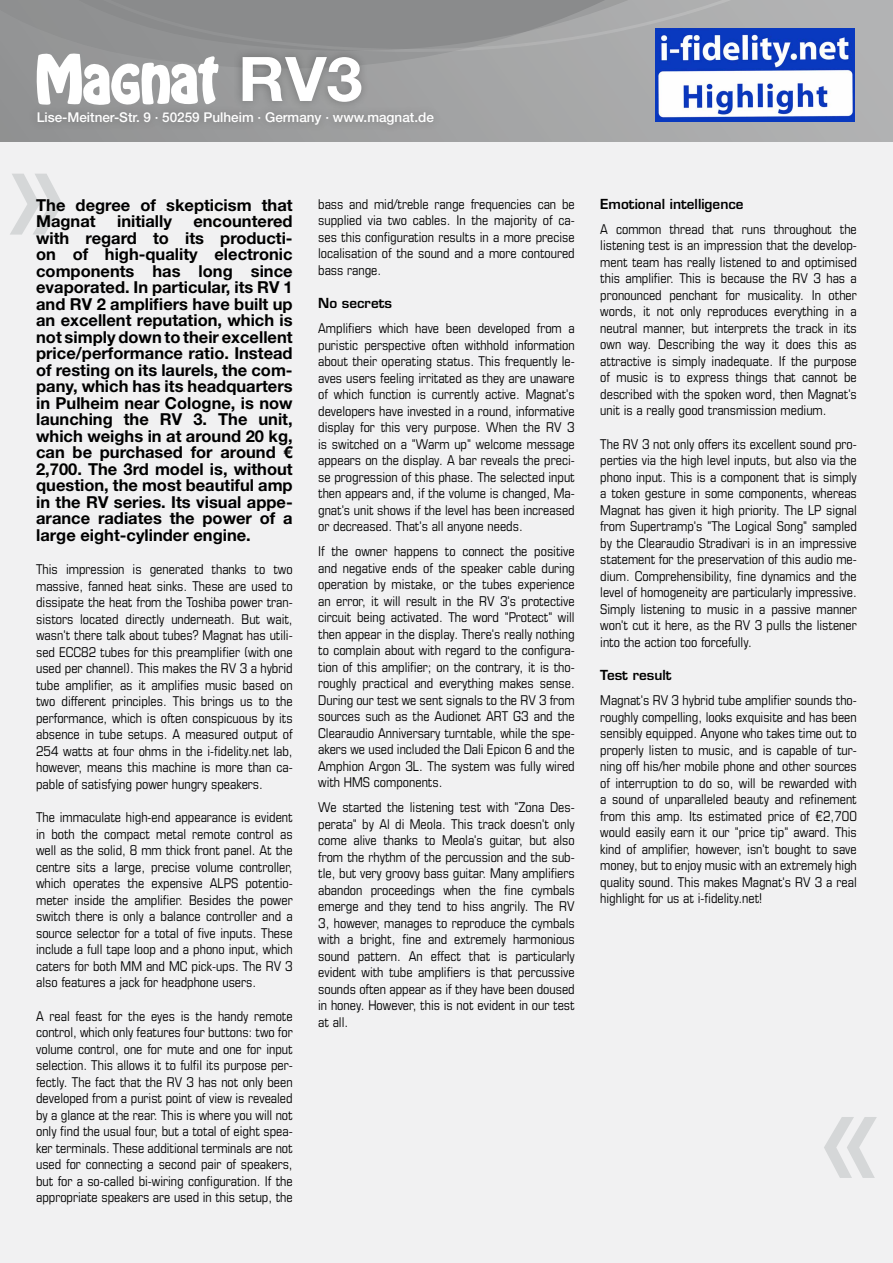
<style>
.page{position:relative;width:893px;height:1263px;background:#fff}
.page>*{position:absolute;margin:0;border:0;box-sizing:border-box;transform-origin:0 0}
.t1{font:700 61.5px "Helvetica Neue LT Std";color:#fff;scale:1.06 1}
.t2{font:700 16.5px/16.5px "Helvetica Neue LT Std";color:#000}
.t3{font:condensed 13.5px/16.5px "Eurostile LT Std";color:#000;text-align:justify}
.t4{font:500 13.5px "Helvetica Neue LT Std";color:#fff}
.t5{font:600 13.5px "Eurostile LT Std";color:#000}
</style>
<div class="page">
<svg style="left:0;top:0;width:893px;height:142px;background:#9c9d9f"></svg>
<div style="left:0;top:142px;width:893px;height:1121px;background:#f1f1f2"></div>
<div style="left:28px;top:103px;width:415px;height:31px;background:#949596"></div>
<img style="left:656px;top:28px;width:199px;height:93px">
<svg style="left:37px;top:54px;width:181px;height:51px"></svg>
<svg style="left:10px;top:174px;width:53px;height:61px"></svg>
<svg style="left:824px;top:1117px;width:53px;height:61px"></svg>
<div style="left:233px;top:47px;width:138px;height:64px;background:#000;opacity:.25"></div>
<h1 class="t1" style="left:238px;top:41px;width:119px">RV3</h1>
<p class="t4" style="left:37px;top:109px;width:399px">Lise-Meitner-Str. 9 · 50259 Pulheim · Germany · www.magnat.de</p>
<p class="t2" style="left:36px;top:196px;width:258px">The degree of skepticism that<br>Magnat</p>
<p class="t2" style="left:36px;top:213px;width:258px;text-align:justify;text-indent:157px">encountered with regard to its producti&shy;on of high-quality electronic components has long since evaporated. In particular, its RV 1 and RV 2 amplifiers have built up an excellent reputation, which is not simply down to their excellent price/performance ratio. Instead of resting on its laurels, the com&shy;pany, which has its headquarters in Pulheim near Cologne, is now launching the RV 3. The unit, which weighs in at around 20 kg, can be purchased for around € 2,700. The 3rd model is, without question, the most beautiful amp in the RV series. Its visual appe&shy;arance radiates the power of a large eight-cylinder engine.</p>
<p class="t3" style="left:36px;top:561px;width:258px">This impression is generated thanks to two massive, fanned heat sinks. These are used to dissipate the heat from the Toshiba power tran&shy;sistors located directly underneath. But wait, wasn't there talk about tubes? Magnat has utili&shy;sed ECC82 tubes for this preamplifier (with one used per channel). This makes the RV 3 a hybrid tube amplifier, as it amplifies music based on two different principles. This brings us to the performance, which is often conspicuous by its absence in tube setups. A measured output of 254 watts at four ohms in the i-fidelity.net lab, however, means this machine is more than ca&shy;pable of satisfying power hungry speakers.</p>
<p class="t3" style="left:36px;top:809px;width:258px">The immaculate high-end appearance is evident in both the compact metal remote control as well as the solid, 8 mm thick front panel. At the centre sits a large, precise volume controller, which operates the expensive ALPS potentio&shy;meter inside the amplifier. Besides the power switch there is only a balance controller and a source selector for a total of five inputs. These include a full tape loop and a phono input, which caters for both MM and MC pick-ups. The RV 3 also features a jack for headphone users.</p>
<p class="t3" style="left:36px;top:1007px;width:258px">A real feast for the eyes is the handy remote control, which only features four buttons: two for volume control, one for mute and one for input selection. This allows it to fulfil its purpose per&shy;fectly. The fact that the RV 3 has not only been developed from a purist point of view is revealed by a glance at the rear. This is where you will not only find the usual four, but a total of eight spea&shy;ker terminals. These additional terminals are not used for connecting a second pair of speakers, but for a so-called bi-wiring configuration. If the appropriate speakers are used in this setup, the</p>
<p class="t2" style="left:117px;top:213px;width:56px">initially</p>
<p class="t3" style="left:318px;top:196px;width:258px">bass and mid/treble range frequencies can be supplied via two cables. In the majority of ca&shy;ses this configuration results in a more precise localisation of the sound and a more contoured bass range.</p>
<p class="t5" style="left:318px;top:295px;width:75px">No secrets</p>
<p class="t3" style="left:318px;top:320px;width:258px">Amplifiers which have been developed from a puristic perspective often withhold information about their operating status. This frequently le&shy;aves users feeling irritated as they are unaware of which function is currently active. Magnat's developers have invested in a round, informative display for this very purpose. When the RV 3 is switched on a "Warm up" welcome message appears on the display. A bar reveals the preci&shy;se progression of this phase. The selected input then appears and, if the volume is changed, Ma&shy;gnat's unit shows if the level has been increased or decreased. That's all anyone needs.</p>
<p class="t3" style="left:318px;top:543px;width:258px">If the owner happens to connect the positive and negative ends of the speaker cable during operation by mistake, or the tubes experience an error, it will result in the RV 3's protective circuit being activated. The word "Protect" will then appear in the display. There's really nothing to complain about with regard to the configura&shy;tion of this amplifier; on the contrary, it is tho&shy;roughly practical and everything makes sense.<br>During our test we sent signals to the RV 3 from sources such as the Audionet ART G3 and the Clearaudio Anniversary turntable, while the spe&shy;akers we used included the Dali Epicon 6 and the Amphion Argon 3L. The system was fully wired with HMS components.</p>
<p class="t3" style="left:318px;top:799px;width:258px">We started the listening test with "Zona Des&shy;perata" by Al di Meola. This track doesn't only come alive thanks to Meola's guitar, but also from the rhythm of the percussion and the sub&shy;tle, but very groovy bass guitar. Many amplifiers abandon proceedings when the fine cymbals emerge and they tend to hiss angrily. The RV 3, however, manages to reproduce the cymbals with a bright, fine and extremely harmonious sound pattern. An effect that is particularly evident with tube amplifiers is that percussive sounds often appear as if they have been doused in honey. However, this is not evident in our test at all.</p>
<p class="t5" style="left:600px;top:195px;width:145px">Emotional intelligence</p>
<p class="t3" style="left:600px;top:220px;width:258px">A common thread that runs throughout the listening test is an impression that the develop&shy;ment team has really listened to and optimised this amplifier. This is because the RV 3 has a pronounced penchant for musicality. In other words, it not only reproduces everything in a neutral manner, but interprets the track in its own way. Describing the way it does this as attractive is simply inadequate. If the purpose of music is to express things that cannot be described with the spoken word, then Magnat's unit is a really good transmission medium.</p>
<p class="t3" style="left:600px;top:435px;width:258px">The RV 3 not only offers its excellent sound pro&shy;perties via the high level inputs, but also via the phono input. This is a component that is simply a token gesture in some components, whereas Magnat has given it high priority. The LP signal from Supertramp's "The Logical Song" sampled by the Clearaudio Stradivari is in an impressive statement for the preservation of this audio me&shy;dium. Comprehensibility, fine dynamics and the level of homogeneity are particularly impressive.<br>Simply listening to music in a passive manner won't cut it here, as the RV 3 pulls the listener into the action too forcefully.</p>
<p class="t5" style="left:600px;top:667px;width:73px">Test result</p>
<p class="t3" style="left:600px;top:692px;width:258px">Magnat's RV 3 hybrid tube amplifier sounds tho&shy;roughly compelling, looks exquisite and has been sensibly equipped. Anyone who takes time out to properly listen to music, and is capable of tur&shy;ning off his/her mobile phone and other sources of interruption to do so, will be rewarded with a sound of unparalleled beauty and refinement from this amp. Its estimated price of €2,700 would easily earn it our "price tip" award. This kind of amplifier, however, isn't bought to save money, but to enjoy music with an extremely high quality sound. This makes Magnat's RV 3 a real highlight for us at i-fidelity.net!</p>
</div>
